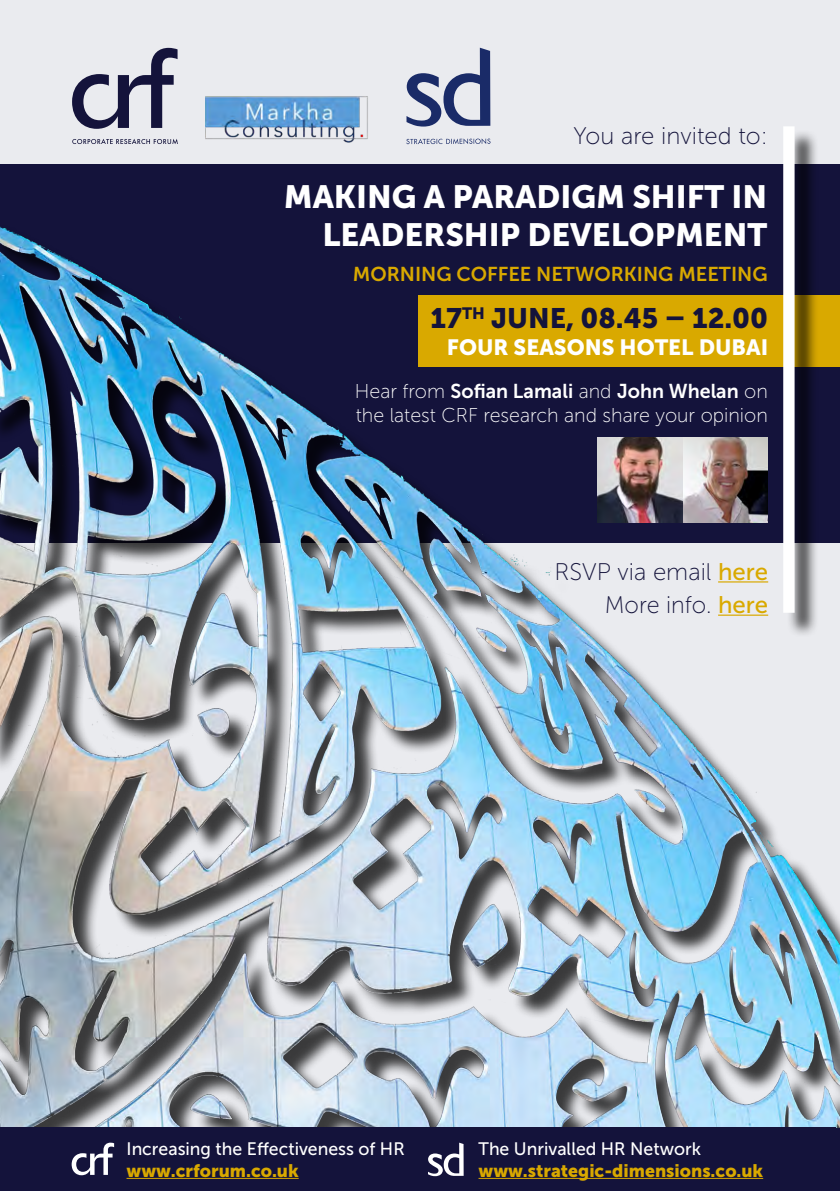
<style>
.page{position:relative;width:840px;height:1191px;background:#fff}
.page>*{position:absolute;margin:0;border:0;box-sizing:border-box;transform-origin:0 0}
.t1{font:32px/38.4px "Museo Sans 900";color:#fff;text-align:right}
.t2{font:28px "Museo Sans 900";color:#14133b}
.t3{font:24px/33.2px "Museo Sans 100";color:#14133b;text-align:right}
.t4{font:22px "Museo Sans 900";color:#fff}
.t5{font:20px "Museo Sans 100";color:#fff}
.t6{font:20px "Museo Sans 700";color:#fff}
.t7{font:20px "Museo Sans 700";color:#d9a900}
.t8{font:18px "Museo Sans 500";color:#fff}
.t9{font:18px "Museo Sans 900";color:#d9a900}
.s1{font-family:"Museo Sans 100"}
.s2{font-family:"Museo Sans 500";color:#d9a900}
</style>
<div class="page">
<div style="left:0;top:0;width:839px;height:1190px;background:#eaebef"></div>
<img style="left:0;top:53px;width:839px;height:1138px">
<div style="left:418px;top:295px;width:421px;height:72px;background:#d9a900"></div>
<div style="left:0;top:1128px;width:835px;height:63px;background:#14133b"></div>
<hr style="left:126px;top:1178px;width:172px;height:1px;background:#d9a900">
<div style="left:410px;top:1128px;width:429px;height:62px;background:#14133b"></div>
<hr style="left:478px;top:1178px;width:284px;height:1px;background:#d9a900">
<svg style="left:72px;top:48px;width:105px;height:81px"></svg>
<svg style="left:72px;top:139px;width:106px;height:5px"></svg>
<div style="left:785px;top:130px;width:33px;height:507px;background:#000;opacity:.75"></div>
<div style="left:782px;top:126px;width:12px;height:487px;background:#fff"></div>
<svg style="left:72px;top:1142px;width:42px;height:33px"></svg>
<img style="left:597px;top:437px;width:170px;height:85px">
<hr style="left:717px;top:581px;width:50px;height:1px;background:#d9a900">
<hr style="left:717px;top:614px;width:50px;height:2px;background:#d9a900">
<img style="left:205px;top:95px;width:164px;height:49px">
<svg style="left:406px;top:138px;width:84px;height:6px"></svg>
<svg style="left:406px;top:48px;width:84px;height:79px"></svg>
<svg style="left:428px;top:1142px;width:35px;height:34px"></svg>
<h3 class="t3" style="left:573px;top:120px;width:196px">You are invited to:</h3>
<h1 class="t1" style="left:283px;top:177px;width:485px">MAKING A PARADIGM SHIFT IN<br>LEADERSHIP DEVELOPMENT</h1>
<p class="t7" style="left:352px;top:262px;width:416px">MORNING COFFEE NETWORKING MEETING</p>
<h2 class="t2" style="left:430px;top:303px;width:339px">17<sup>TH</sup> JUNE, 08.45 – 12.00</h2>
<p class="t4" style="left:446px;top:334px;width:322px">FOUR SEASONS HOTEL DUBAI</p>
<p class="t6" style="left:355px;top:380px;width:414px"><span class="s1">Hear from</span> Sofian Lamali <span class="s1">and</span> John Whelan <span class="s1">on</span></p>
<p class="t5" style="left:355px;top:405px;width:413px">the latest CRF research and share your opinion</p>
<h3 class="t3" style="left:554px;top:555px;width:215px">RSVP via email <span class="s2">here<br></span>More info. <span class="s2">here</span></h3>
<p class="t8" style="left:126px;top:1138px;width:279px">Increasing the Effectiveness of HR</p>
<p class="t9" style="left:126px;top:1160px;width:173px">www.crforum.co.uk</p>
<p class="t8" style="left:478px;top:1138px;width:224px">The Unrivalled HR Network</p>
<p class="t9" style="left:478px;top:1160px;width:286px">www.strategic-dimensions.co.uk</p>
</div>
